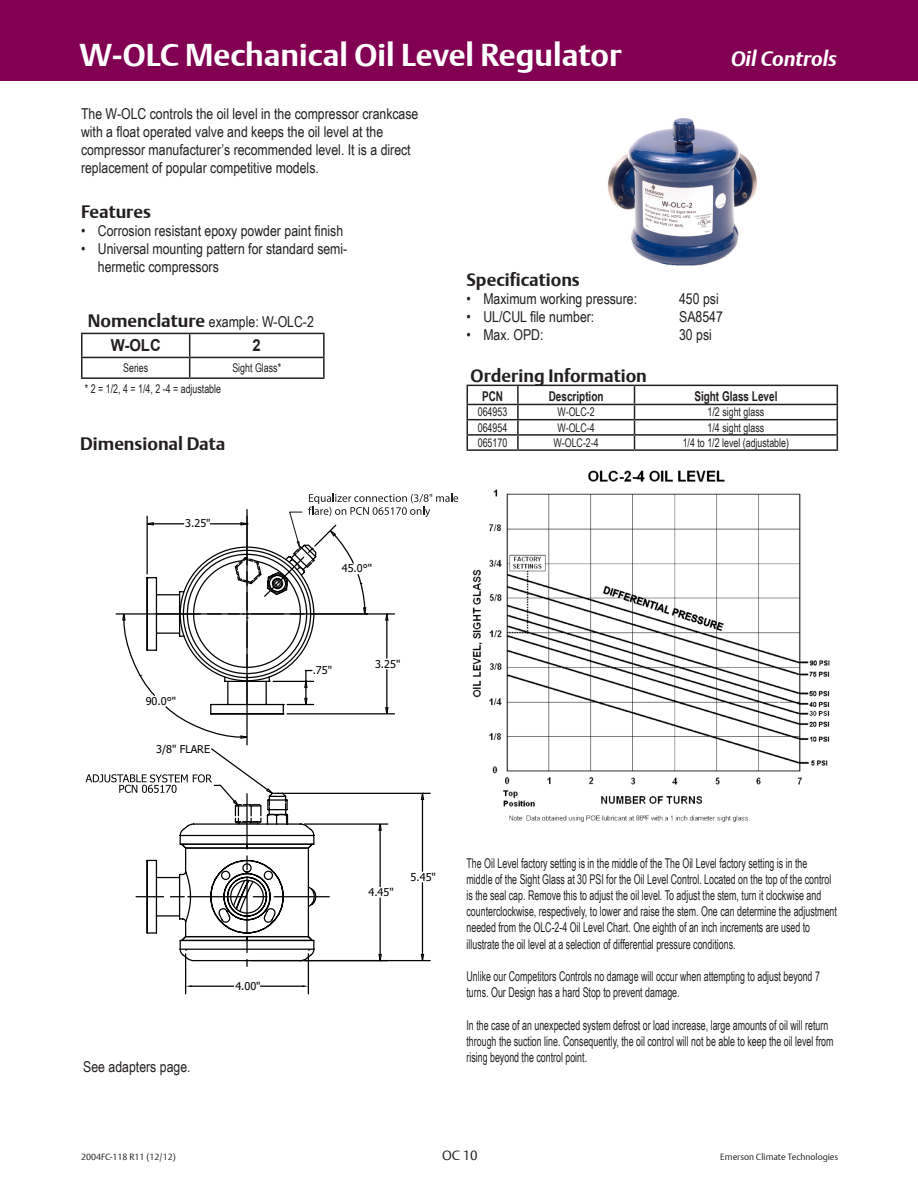
<style>
.page{position:relative;width:918px;height:1188px;background:#fff}
.page>*{position:absolute;margin:0;border:0;box-sizing:border-box;transform-origin:0 0}
.t1{font:700 31.5px "DTL Argo T";color:#fff}
.t2{font:italic 700 21px "DTL Argo T";color:#fff}
.t3{font:700 18px "DTL Argo T";color:#231f20}
.t4{font:700 16.5px "Arial";color:#231f20;scale:.9 1}
.t5{font:15px/18px "Arial Narrow";color:#231f20}
.t6{font:13.5px/16.2px "Arial Narrow";color:#231f20;scale:.8 1}
.t7{font:700 13.5px "Arial Narrow";color:#231f20;scale:.9 1}
.t8{font:13.5px "DTL Argo T Light";color:#231f20}
.t9{font:12px "Arial Narrow";color:#231f20;scale:.9 1}
.t10{font:10.8px "Tahoma";color:#040503}
.t11{font:9px "DTL Argo T Light";color:#231f20}
.s1{font-family:"DTL Argo T";font-weight:700;font-size:18px}
</style>
<div class="page">
<div style="left:0;top:0;width:918px;height:81px;background:#820052"></div>
<hr style="left:185px;top:954px;width:1px;height:40px;background:#040503">
<hr style="left:308px;top:954px;width:1px;height:40px;background:#040503">
<hr style="left:192px;top:986px;width:42px;height:1px;background:#040503">
<hr style="left:260px;top:986px;width:42px;height:1px;background:#040503">
<svg style="left:186px;top:985px;width:6px;height:2px"></svg>
<svg style="left:302px;top:985px;width:6px;height:2px"></svg>
<svg style="left:86px;top:494px;width:372px;height:474px"></svg>
<hr style="left:467px;top:385px;width:51px;height:1px;background:#231f20">
<hr style="left:518px;top:385px;width:117px;height:1px;background:#231f20">
<hr style="left:635px;top:385px;width:203px;height:1px;background:#231f20">
<hr style="left:467px;top:404px;width:51px;height:1px;background:#231f20">
<hr style="left:518px;top:404px;width:117px;height:1px;background:#231f20">
<hr style="left:635px;top:404px;width:203px;height:1px;background:#231f20">
<hr style="left:467px;top:419px;width:51px;height:1px;background:#231f20">
<hr style="left:518px;top:419px;width:117px;height:1px;background:#231f20">
<hr style="left:635px;top:419px;width:203px;height:1px;background:#231f20">
<hr style="left:467px;top:434px;width:51px;height:2px;background:#231f20">
<svg style="left:467px;top:386px;width:1px;height:63px"></svg>
<hr style="left:518px;top:434px;width:117px;height:2px;background:#231f20">
<svg style="left:517px;top:386px;width:2px;height:63px"></svg>
<hr style="left:635px;top:434px;width:203px;height:2px;background:#231f20">
<svg style="left:634px;top:386px;width:1px;height:63px"></svg>
<svg style="left:837px;top:386px;width:1px;height:63px"></svg>
<hr style="left:467px;top:449px;width:51px;height:2px;background:#231f20">
<hr style="left:518px;top:449px;width:117px;height:2px;background:#231f20">
<hr style="left:635px;top:449px;width:203px;height:2px;background:#231f20">
<svg style="left:81px;top:332px;width:244px;height:45px"></svg>
<hr style="left:81px;top:377px;width:109px;height:2px;background:#231f20">
<hr style="left:190px;top:377px;width:135px;height:2px;background:#231f20">
<img style="left:472px;top:470px;width:358px;height:352px">
<img style="left:607px;top:118px;width:150px;height:148px">
<p class="t1" style="left:80px;top:36px;width:544px">W-OLC Mechanical Oil Level Regulator</p>
<h2 class="t2" style="left:731px;top:46px;width:107px">Oil Controls</h2>
<p class="t5" style="left:81px;top:104px;width:339px">The W-OLC controls the oil level in the compressor crankcase with a float operated valve and keeps the oil level at the compressor manufacturer’s recommended level. It is a direct replacement of popular competitive models.</p>
<p class="t3" style="left:81px;top:201px;width:72px">Features</p>
<p class="t5" style="left:81px;top:221px;width:264px">• Corrosion resistant epoxy powder paint finish</p>
<p class="t5" style="left:81px;top:239px;width:268px">• Universal mounting pattern for standard semi-</p>
<p class="t5" style="left:98px;top:257px;width:122px">hermetic compressors</p>
<p class="t5" style="left:88px;top:313px;width:228px"><span class="s1">Nomenclature</span> example: W-OLC-2</p>
<p class="t4" style="left:111px;top:335px;width:57px">W-OLC</p>
<p class="t4" style="left:253px;top:335px;width:11px">2</p>
<p class="t9" style="left:123px;top:359px;width:29px">Series</p>
<p class="t9" style="left:232px;top:359px;width:56px">Sight Glass*</p>
<p class="t9" style="left:85px;top:380px;width:153px">* 2 = 1/2, 4 = 1/4, 2 -4 = adjustable</p>
<p class="t3" style="left:80px;top:433px;width:147px">Dimensional Data</p>
<p class="t10" style="left:185px;top:516px;width:27px">3.25"</p>
<p class="t10" style="left:146px;top:694px;width:32px">90.0°"</p>
<p class="t10" style="left:156px;top:742px;width:55px">3/8" FLARE</p>
<p class="t10" style="left:342px;top:561px;width:32px">45.0°"</p>
<p class="t10" style="left:313px;top:663px;width:21px">.75"</p>
<p class="t10" style="left:375px;top:656px;width:27px">3.25"</p>
<p class="t3" style="left:467px;top:268px;width:115px">Specifications</p>
<p class="t5" style="left:467px;top:289px;width:172px">• Maximum working pressure:</p>
<p class="t5" style="left:679px;top:289px;width:41px">450 psi</p>
<p class="t5" style="left:467px;top:307px;width:129px">• UL/CUL file number:</p>
<p class="t5" style="left:679px;top:307px;width:45px">SA8547</p>
<p class="t5" style="left:467px;top:325px;width:79px">• Max. OPD:</p>
<p class="t5" style="left:679px;top:325px;width:34px">30 psi</p>
<p class="t3" style="left:471px;top:365px;width:178px">Ordering Information</p>
<p class="t7" style="left:482px;top:386px;width:25px">PCN</p>
<p class="t7" style="left:549px;top:386px;width:62px">Description</p>
<p class="t7" style="left:694px;top:386px;width:94px">Sight Glass Level</p>
<p class="t9" style="left:478px;top:403px;width:34px">064953</p>
<p class="t9" style="left:558px;top:403px;width:43px">W-OLC-2</p>
<p class="t9" style="left:708px;top:403px;width:64px">1/2 sight glass</p>
<p class="t9" style="left:478px;top:419px;width:34px">064954</p>
<p class="t9" style="left:558px;top:419px;width:43px">W-OLC-4</p>
<p class="t9" style="left:708px;top:419px;width:64px">1/4 sight glass</p>
<p class="t9" style="left:478px;top:434px;width:34px">065170</p>
<p class="t9" style="left:554px;top:434px;width:52px">W-OLC-2-4</p>
<p class="t9" style="left:683px;top:434px;width:120px">1/4 to 1/2 level (adjustable)</p>
<p class="t5" style="left:83px;top:1057px;width:109px">See adapters page.</p>
<p class="t10" style="left:235px;top:979px;width:27px">4.00"</p>
<p class="t10" style="left:368px;top:885px;width:27px">4.45"</p>
<p class="t10" style="left:411px;top:870px;width:27px">5.45"</p>
<p class="t6" style="left:467px;top:854px;width:465px">The Oil Level factory setting is in the middle of the The Oil Level factory setting is in the<br>middle of the Sight Glass at 30 PSI for the Oil Level Control. Located on the top of the control is the seal cap. Remove this to adjust the oil level. To adjust the stem, turn it clockwise and counterclockwise, respectively, to lower and raise the stem. One can determine the adjustment needed from the OLC-2-4 Oil Level Chart. One eighth of an inch increments are used to illustrate the oil level at a selection of differential pressure conditions.</p>
<p class="t6" style="left:467px;top:968px;width:443px">Unlike our Competitors Controls no damage will occur when attempting to adjust beyond 7 turns. Our Design has a hard Stop to prevent damage.</p>
<p class="t6" style="left:467px;top:1016px;width:460px">In the case of an unexpected system defrost or load increase, large amounts of oil will return through the suction line. Consequently, the oil control will not be able to keep the oil level from rising beyond the control point.</p>
<p class="t11" style="left:81px;top:1152px;width:96px">2004FC-118 R11 (12/12)</p>
<p class="t8" style="left:442px;top:1147px;width:37px">OC 10</p>
<p class="t11" style="left:720px;top:1152px;width:119px">Emerson Climate Technologies</p>
</div>
